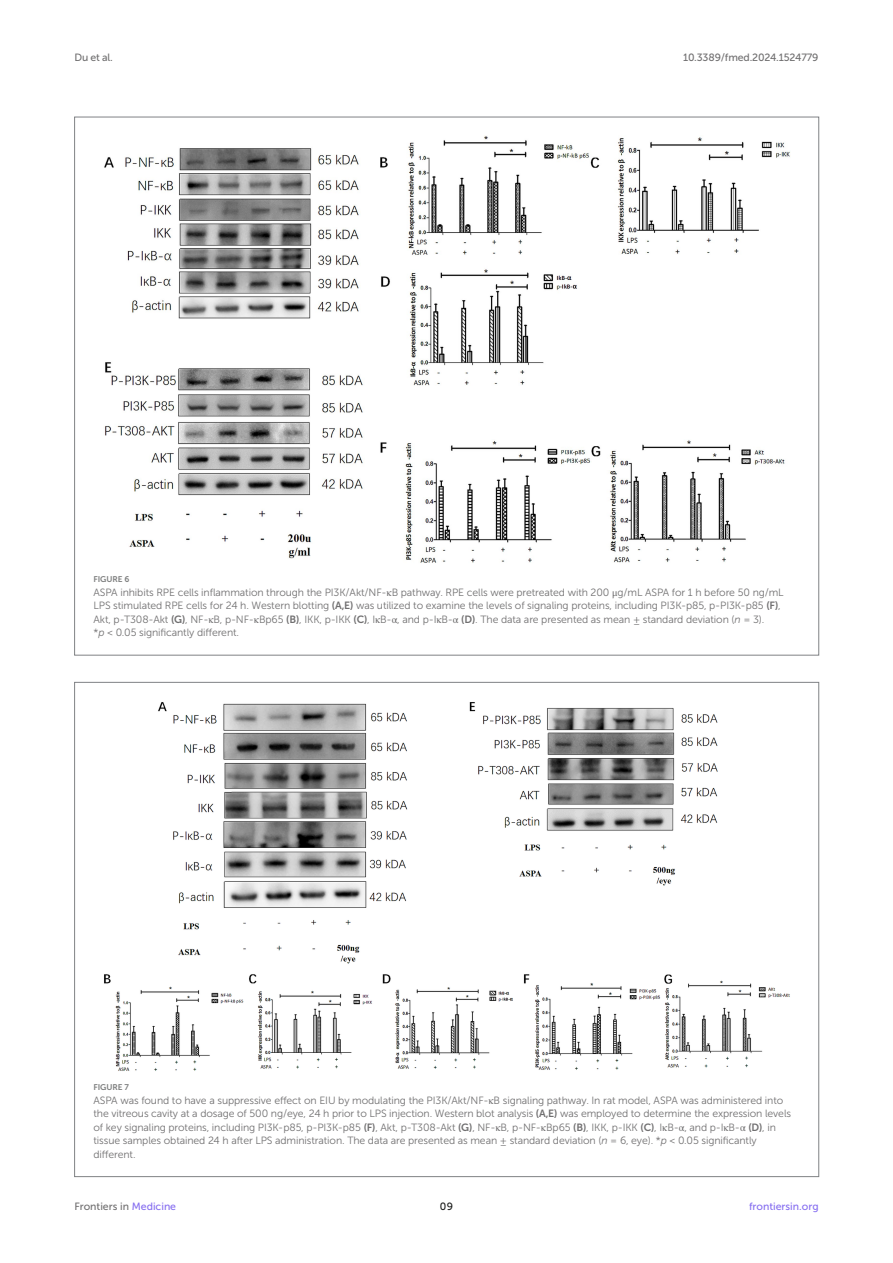
<style>
.page{position:relative;width:893px;height:1263px;background:#fff}
.page>*{position:absolute;margin:0;border:0;box-sizing:border-box;transform-origin:0 0}
.FIG_LEG{font:10.5px/13.5px "Museo Sans 300";letter-spacing:-.01em;color:#706f70}
.t1{font:10.5px "Museo Sans 500";letter-spacing:-.015em;color:#706f70}
.t2{font:10.5px "Museo Sans 500";color:#856df0}
.t3{font:10.5px "Museo Sans 500";color:#1b1c1b}
.FIG_HD{font:8.25px "Museo Sans 700";letter-spacing:-.01em;color:#7e7f7f}
.s1{font-family:"STIX General"}
.s2{font-family:"Museo Sans 700"}
.s3{font-style:italic}
.s4{color:#856df0}
</style>
<div class="page">
<img style="left:104px;top:136px;width:686px;height:427px">
<img style="left:104px;top:702px;width:686px;height:369px">
<p class="t1" style="left:74px;top:51px;width:40px">Du et al.</p>
<p class="t1" style="left:683px;top:51px;width:137px">10.3389/fmed.2024.1524779</p>
<p class="FIG_HD" style="left:94px;top:575px;width:37px">FIGURE 6</p>
<p class="FIG_LEG" style="left:94px;top:585px;width:692px">ASPA inhibits RPE cells inflammation through the PI3K/Akt/NF-<span class="s1">κ</span>B pathway. RPE cells were pretreated with 200 <span class="s1">μ</span>g/mL ASPA for 1 h before 50 ng/mL LPS stimulated RPE cells for 24 h. Western blotting <span class="s2">(A,E)</span> was utilized to examine the levels of signaling proteins, including PI3K-p85, p-PI3K-p85 <span class="s2">(F)</span>, Akt, p-T308-Akt <span class="s2">(G)</span>, NF-<span class="s1">κ</span>B, p-NF-<span class="s1">κ</span>Bp65 <span class="s2">(B)</span>, IKK, p-IKK <span class="s2">(C)</span>, I<span class="s1">κ</span>B-<span class="s1">α</span>, and p-I<span class="s1">κ</span>B-<span class="s1">α</span> <span class="s2">(D)</span>. The data are presented as mean ± standard deviation (<span class="s3">n</span> = 3).<br>*<span class="s3">p</span> &lt; 0.05 significantly different.</p>
<p class="FIG_HD" style="left:94px;top:1083px;width:37px">FIGURE 7</p>
<p class="FIG_LEG" style="left:94px;top:1093px;width:699px">ASPA was found to have a suppressive effect on EIU by modulating the PI3K/Akt/NF-<span class="s1">κ</span>B signaling pathway. In rat model, ASPA was administered into the vitreous cavity at a dosage of 500 ng/eye, 24 h prior to LPS injection. Western blot analysis <span class="s2">(A,E)</span> was employed to determine the expression levels of key signaling proteins, including PI3K-p85, p-PI3K-p85 <span class="s2">(F)</span>, Akt, p-T308-Akt <span class="s2">(G)</span>, NF-<span class="s1">κ</span>B, p-NF-<span class="s1">κ</span>Bp65 <span class="s2">(B)</span>, IKK, p-IKK <span class="s2">(C)</span>, I<span class="s1">κ</span>B-<span class="s1">α</span>, and p-I<span class="s1">κ</span>B-<span class="s1">α</span> <span class="s2">(D)</span>, in tissue samples obtained 24 h after LPS administration. The data are presented as mean ± standard deviation (<span class="s3">n</span> = 6, eye). *<span class="s3">p</span> &lt; 0.05 significantly different.</p>
<p class="t1" style="left:74px;top:1200px;width:103px">Frontiers in <span class="s4">Medicine</span></p>
<p class="t3" style="left:440px;top:1200px;width:15px">09</p>
<p class="t2" style="left:749px;top:1200px;width:71px">frontiersin.org</p>
</div>
